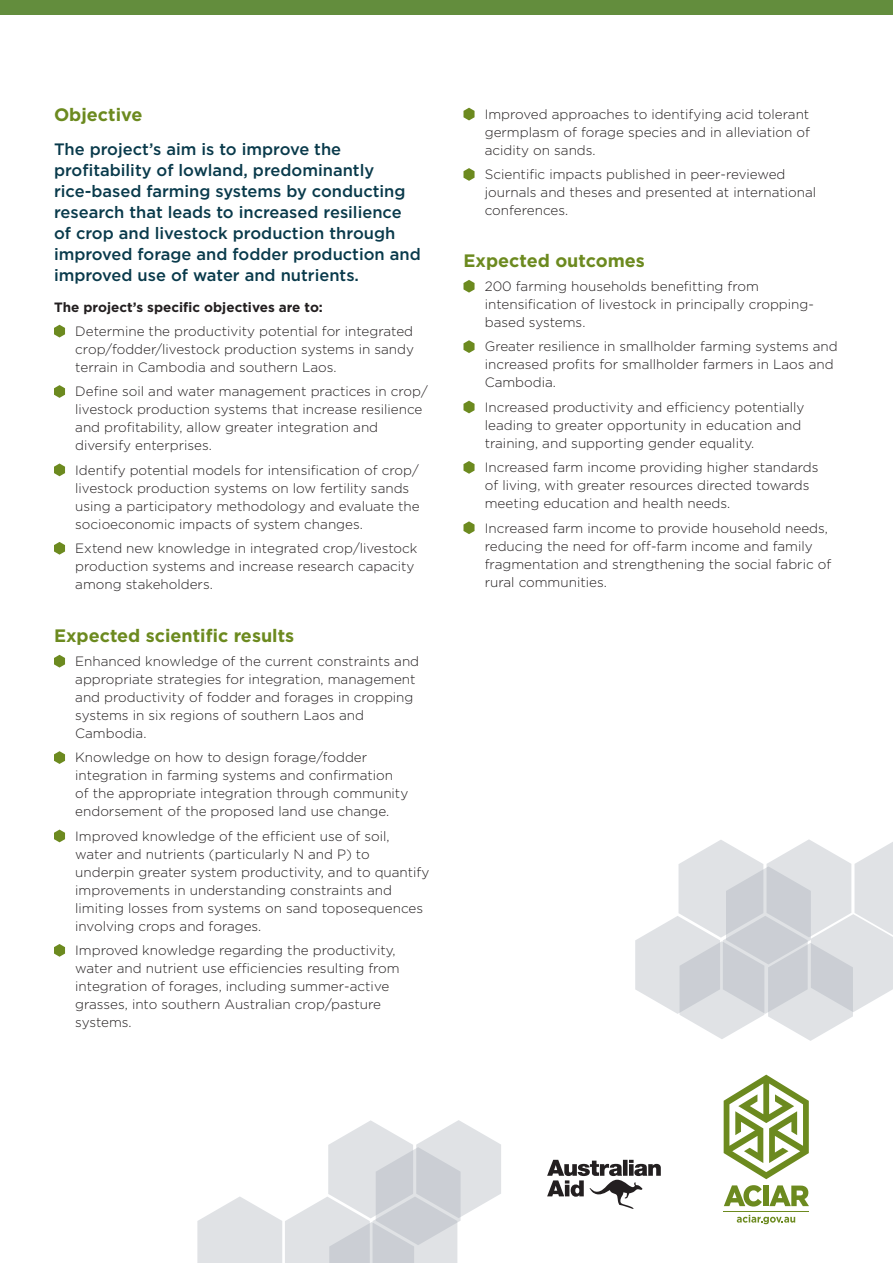
<style>
.page{position:relative;width:893px;height:1263px;background:#fff}
.page>*{position:absolute;margin:0;border:0;box-sizing:border-box;transform-origin:0 0}
.HB{font:700 18px "Gotham";color:#6c8a1f}
.dot_point{font:700 18px "Gotham";color:#6c8a1f}
.body{font:500 16.5px/21px "Gotham";color:#093a4b}
.dot_point-2{font:300 13.5px/18px "Gotham";color:#231f20}
.body-2{font:700 13.5px "Gotham";color:#231f20}
</style>
<div class="page">
<div style="left:0;top:0;width:893px;height:15px;background:#638d3d"></div>
<svg style="left:635px;top:839px;width:258px;height:202px"></svg>
<svg style="left:724px;top:1185px;width:38px;height:21px"></svg>
<div style="left:763px;top:1185px;width:5px;height:21px;background:#6c8a1f"></div>
<svg style="left:769px;top:1185px;width:40px;height:21px"></svg>
<svg style="left:737px;top:1215px;width:58px;height:9px"></svg>
<hr style="left:724px;top:1211px;width:85px;height:1px;background:#6c8a1f">
<svg style="left:724px;top:1075px;width:85px;height:104px"></svg>
<svg style="left:197px;top:1120px;width:304px;height:143px"></svg>
<svg style="left:547px;top:1160px;width:114px;height:49px"></svg>
<svg style="left:54px;top:325px;width:11px;height:12px"></svg>
<svg style="left:54px;top:385px;width:11px;height:13px"></svg>
<svg style="left:54px;top:463px;width:11px;height:13px"></svg>
<svg style="left:54px;top:542px;width:11px;height:13px"></svg>
<svg style="left:54px;top:655px;width:11px;height:12px"></svg>
<svg style="left:54px;top:751px;width:11px;height:13px"></svg>
<svg style="left:54px;top:829px;width:11px;height:13px"></svg>
<svg style="left:54px;top:944px;width:11px;height:13px"></svg>
<svg style="left:463px;top:108px;width:12px;height:12px"></svg>
<svg style="left:463px;top:168px;width:12px;height:13px"></svg>
<svg style="left:463px;top:280px;width:12px;height:13px"></svg>
<svg style="left:463px;top:340px;width:12px;height:13px"></svg>
<svg style="left:463px;top:401px;width:12px;height:12px"></svg>
<svg style="left:463px;top:461px;width:12px;height:13px"></svg>
<svg style="left:463px;top:521px;width:12px;height:13px"></svg>
<p class="HB" style="left:54px;top:104px;width:90px">Objective</p>
<p class="body" style="left:54px;top:138px;width:368px">The project’s aim is to improve the profitability of lowland, predominantly rice-based farming systems by conducting research that leads to increased resilience of crop and livestock production through improved forage and fodder production and improved use of water and nutrients.</p>
<p class="body-2" style="left:54px;top:299px;width:270px">The project’s specific objectives are to:</p>
<p class="dot_point-2" style="left:75px;top:322px;width:340px;text-align:justify">Determine the productivity potential for integrated crop/fodder/livestock production systems in sandy terrain in Cambodia and southern Laos.</p>
<p class="dot_point-2" style="left:75px;top:382px;width:354px">Define soil and water management practices in crop/ livestock production systems that increase resilience and profitability, allow greater integration and diversify enterprises.</p>
<p class="dot_point-2" style="left:75px;top:461px;width:346px">Identify potential models for intensification of crop/ livestock production systems on low fertility sands using a participatory methodology and evaluate the socioeconomic impacts of system changes.</p>
<p class="dot_point-2" style="left:75px;top:539px;width:344px">Extend new knowledge in integrated crop/livestock production systems and increase research capacity among stakeholders.</p>
<p class="HB" style="left:54px;top:625px;width:242px">Expected scientific results</p>
<p class="dot_point-2" style="left:75px;top:652px;width:345px">Enhanced knowledge of the current constraints and appropriate strategies for integration, management and productivity of fodder and forages in cropping systems in six regions of southern Laos and Cambodia.</p>
<p class="dot_point-2" style="left:75px;top:748px;width:335px">Knowledge on how to design forage/fodder integration in farming systems and confirmation of the appropriate integration through community endorsement of the proposed land use change.</p>
<p class="dot_point-2" style="left:75px;top:827px;width:356px">Improved knowledge of the efficient use of soil, water and nutrients (particularly N and P) to underpin greater system productivity, and to quantify improvements in understanding constraints and limiting losses from systems on sand toposequences involving crops and forages.</p>
<p class="dot_point-2" style="left:75px;top:941px;width:326px">Improved knowledge regarding the productivity, water and nutrient use efficiencies resulting from integration of forages, including summer-active grasses, into southern Australian crop/pasture systems.</p>
<p class="dot_point-2" style="left:485px;top:105px;width:327px;text-align:justify">Improved approaches to identifying acid tolerant germplasm of forage species and in alleviation of acidity on sands.</p>
<p class="dot_point-2" style="left:485px;top:165px;width:333px">Scientific impacts published in peer-reviewed journals and theses and presented at international conferences.</p>
<p class="dot_point" style="left:463px;top:250px;width:183px">Expected outcomes</p>
<p class="dot_point-2" style="left:485px;top:277px;width:331px">200 farming households benefitting from intensification of livestock in principally cropping&shy;based systems.</p>
<p class="dot_point-2" style="left:485px;top:337px;width:354px">Greater resilience in smallholder farming systems and increased profits for smallholder farmers in Laos and<br>Cambodia.</p>
<p class="dot_point-2" style="left:485px;top:398px;width:321px">Increased productivity and efficiency potentially leading to greater opportunity in education and training, and supporting gender equality.</p>
<p class="dot_point-2" style="left:485px;top:458px;width:335px">Increased farm income providing higher standards of living, with greater resources directed towards meeting education and health needs.</p>
<p class="dot_point-2" style="left:485px;top:519px;width:348px">Increased farm income to provide household needs, reducing the need for off-farm income and family fragmentation and strengthening the social fabric of rural communities.</p>
</div>
